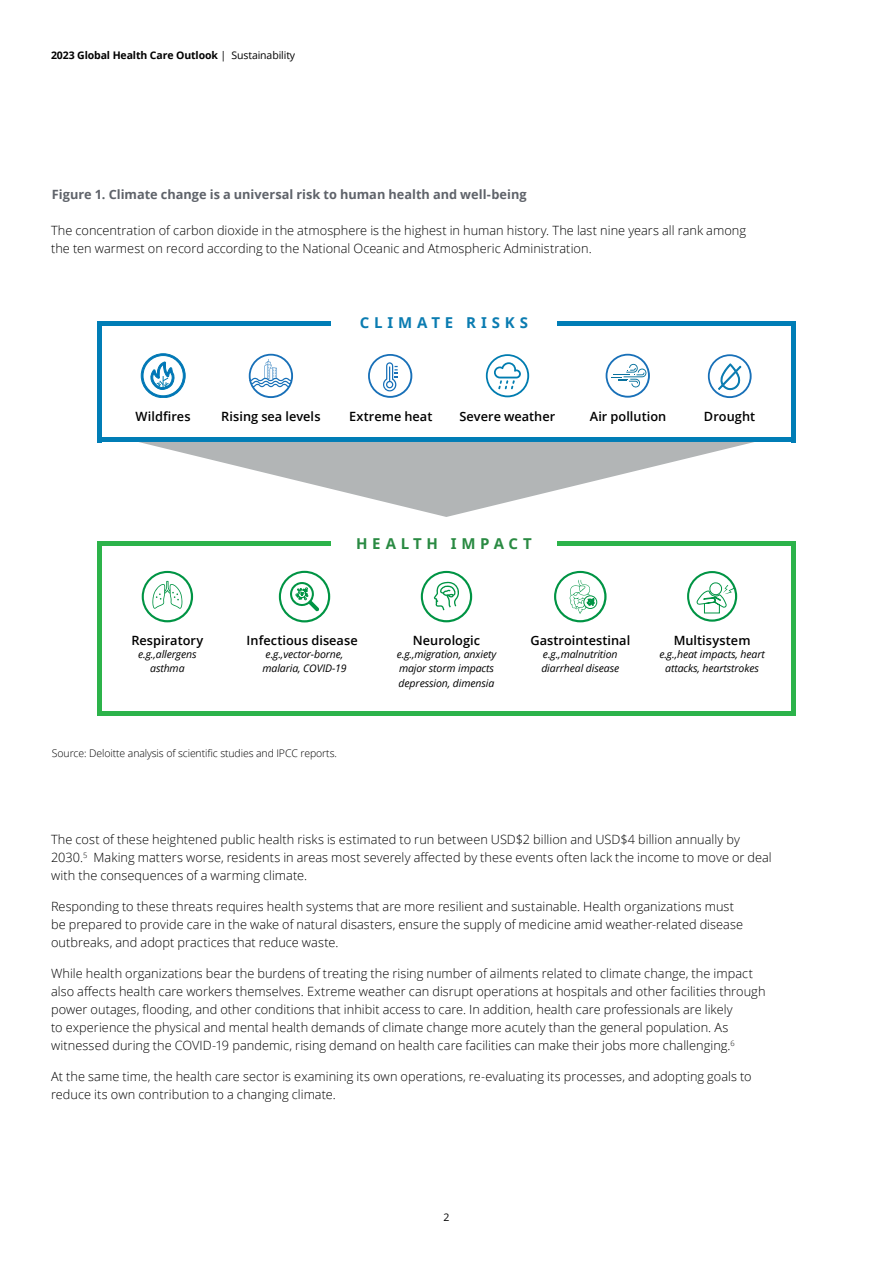
<style>
.page{position:relative;width:893px;height:1263px;background:#fff}
.page>*{position:absolute;margin:0;border:0;box-sizing:border-box;transform-origin:0 0}
.t1{font:700 15px "Open Sans";letter-spacing:.32em;color:#0b7cb1}
.t2{font:700 15px "Open Sans";letter-spacing:.31em;color:#298a42}
.t3{font:300 12.75px/18px "Open Sans";letter-spacing:.005em;color:#000}
.t4{font:600 12.75px "Open Sans";letter-spacing:.005em;color:#000}
.t5{font:700 12.75px "Open Sans";color:#5f636a}
.t6{font:italic 10.5px/14.2px "Open Sans";letter-spacing:-.01em;color:#000;text-align:center}
.t7{font:300 10.5px "Open Sans";letter-spacing:-.01em;color:#000}
.t8{font:700 10.5px "Open Sans";letter-spacing:-.01em;color:#000}
.t9{font:10.5px "Open Sans";color:#000}
.s1{font-weight:400}
</style>
<div class="page">
<div style="left:97px;top:437px;width:698px;height:5px;background:#007db6"></div>
<div style="left:97px;top:321px;width:5px;height:121px;background:#007db6"></div>
<div style="left:97px;top:321px;width:698px;height:5px;background:#007db6"></div>
<hr style="left:97px;top:711px;width:698px;height:4px;background:#2cb34a">
<div style="left:97px;top:541px;width:5px;height:174px;background:#2cb34a"></div>
<div style="left:97px;top:541px;width:698px;height:5px;background:#2cb34a"></div>
<hr style="left:791px;top:321px;width:4px;height:121px;background:#007db6">
<hr style="left:791px;top:541px;width:4px;height:174px;background:#2cb34a">
<div style="left:331px;top:305px;width:226px;height:36px;background:#fff"></div>
<div style="left:331px;top:526px;width:226px;height:36px;background:#fff"></div>
<svg style="left:139px;top:442px;width:615px;height:75px"></svg>
<svg style="left:141px;top:353px;width:44px;height:45px"></svg>
<svg style="left:368px;top:354px;width:44px;height:44px"></svg>
<svg style="left:486px;top:354px;width:43px;height:43px"></svg>
<svg style="left:606px;top:354px;width:44px;height:44px"></svg>
<svg style="left:708px;top:354px;width:43px;height:44px"></svg>
<svg style="left:249px;top:354px;width:44px;height:44px"></svg>
<svg style="left:142px;top:571px;width:51px;height:51px"></svg>
<svg style="left:279px;top:571px;width:51px;height:51px"></svg>
<svg style="left:421px;top:571px;width:51px;height:51px"></svg>
<svg style="left:554px;top:571px;width:53px;height:51px"></svg>
<svg style="left:687px;top:571px;width:50px;height:51px"></svg>
<p class="t8" style="left:51px;top:48px;width:246px">2023 Global Health Care Outlook <span class="s1">| Sustainability</span></p>
<p class="t5" style="left:52px;top:185px;width:476px">Figure 1. Climate change is a universal risk to human health and well-being</p>
<p class="t3" style="left:51px;top:221px;width:696px">The concentration of carbon dioxide in the atmosphere is the highest in human history. The last nine years all rank among the ten warmest on record according to the National Oceanic and Atmospheric Administration.</p>
<p class="t1" style="left:360px;top:311px;width:170px">CLIMATE RISKS</p>
<p class="t4" style="left:136px;top:408px;width:56px">Wildfires</p>
<p class="t4" style="left:221px;top:408px;width:101px">Rising sea levels</p>
<p class="t4" style="left:349px;top:408px;width:85px">Extreme heat</p>
<p class="t4" style="left:459px;top:408px;width:97px">Severe weather</p>
<p class="t4" style="left:590px;top:408px;width:78px">Air pollution</p>
<p class="t4" style="left:704px;top:408px;width:53px">Drought</p>
<p class="t2" style="left:356px;top:533px;width:177px">HEALTH IMPACT</p>
<p class="t4" style="left:131px;top:631px;width:74px">Respiratory</p>
<p class="t6" style="left:138px;top:647px;width:60px">e.g.,allergens asthma</p>
<p class="t4" style="left:247px;top:631px;width:113px">Infectious disease</p>
<p class="t6" style="left:262px;top:647px;width:86px">e.g.,vector-borne, malaria, COVID-19</p>
<p class="t7" style="left:52px;top:746px;width:287px">Source: Deloitte analysis of scientific studies and IPCC reports.</p>
<p class="t4" style="left:413px;top:631px;width:69px">Neurologic</p>
<p class="t6" style="left:397px;top:647px;width:101px;text-align:left">e.g.,migration, anxiety major storm impacts depression, dimensia</p>
<p class="t4" style="left:530px;top:631px;width:101px">Gastrointestinal</p>
<p class="t6" style="left:541px;top:647px;width:79px;text-align:left">e.g.,malnutrition diarrheal disease</p>
<p class="t4" style="left:674px;top:631px;width:78px">Multisystem</p>
<p class="t6" style="left:659px;top:647px;width:107px">e.g.,heat impacts, heart attacks, heartstrokes</p>
<p class="t3" style="left:51px;top:830px;width:722px">The cost of these heightened public health risks is estimated to run between USD$2 billion and USD$4 billion annually by<br>2030.<sup>5</sup> Making matters worse, residents in areas most severely affected by these events often lack the income to move or deal with the consequences of a warming climate.</p>
<p class="t3" style="left:51px;top:897px;width:693px">Responding to these threats requires health systems that are more resilient and sustainable. Health organizations must be prepared to provide care in the wake of natural disasters, ensure the supply of medicine amid weather-related disease outbreaks, and adopt practices that reduce waste.</p>
<p class="t3" style="left:51px;top:964px;width:716px">While health organizations bear the burdens of treating the rising number of ailments related to climate change, the impact also affects health care workers themselves. Extreme weather can disrupt operations at hospitals and other facilities through power outages, flooding, and other conditions that inhibit access to care. In addition, health care professionals are likely<br>to experience the physical and mental health demands of climate change more acutely than the general population. As witnessed during the COVID-19 pandemic, rising demand on health care facilities can make their jobs more challenging.<sup>6</sup></p>
<p class="t3" style="left:51px;top:1066px;width:702px">At the same time, the health care sector is examining its own operations, re-evaluating its processes, and adopting goals to reduce its own contribution to a changing climate.</p>
<p class="t9" style="left:443px;top:1210px;width:8px">2</p>
</div>
